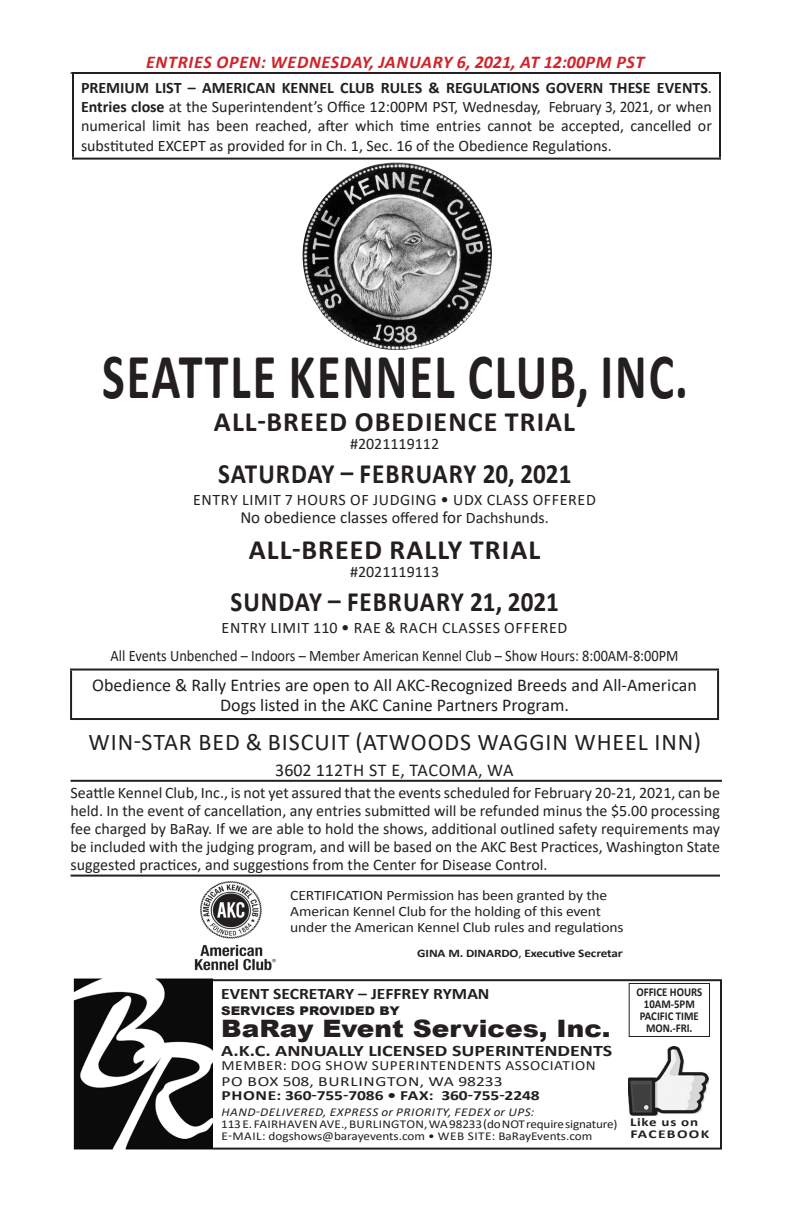
<style>
.page{position:relative;width:792px;height:1224px;background:#fff}
.page>*{position:absolute;margin:0;border:0;box-sizing:border-box;transform-origin:0 0}
.t1{font:700 64.8px "Calibri";letter-spacing:.04em;color:#231f20;scale:.74 1}
.t2{font:700 28px "Calibri";letter-spacing:.04em;color:#231f20;scale:.9 1}
.t3{font:700 28px "Calibri";letter-spacing:.04em;color:#231f20}
.MainText27Lines{font:24px "Calibri";letter-spacing:.04em;color:#231f20}
.t4{font:900 24px "Arial";color:#231f20;scale:1.1 1}
.MainText27Lines-2{font:18px/20px "Calibri";color:#231f20;text-align:center}
.PLHeaders{font:italic 700 18px "Calibri";letter-spacing:.04em;color:#d1232a}
.t5{font:17px "Calibri";color:#231f20}
.MainText27Lines-3{font:16px/18px "Calibri";color:#231f20;text-align:justify}
.MainText27{font:16px/19.2px "Calibri";color:#231f20;text-align:justify}
.MainText27Lines-4{font:16px "Calibri";letter-spacing:.04em;color:#231f20}
.MainText27Lines-5{font:16px "Calibri";color:#231f20;scale:.9 1}
.t6{font:700 16px "Calibri";color:#231f20;scale:1.25 1}
.t7{font:700 16px "Calibri";color:#231f20;scale:1.1 1}
.t8{font:14.4px/15.8px "Calibri";letter-spacing:-.01em;color:#231f20;scale:1.08 1}
.MainText27-2{font:14px "Calibri";letter-spacing:.04em;color:#231f20;scale:1.1 1}
.t9{font:700 14px "Calibri";letter-spacing:-.005em;color:#231f20;scale:1.25 1}
.MainText27-3{font:14px "Calibri";letter-spacing:.04em;color:#231f20;scale:1.25 1}
.t10{font:12px "Calibri";letter-spacing:-.005em;color:#231f20;scale:1.1 1}
.t11{font:italic 12px "Calibri";letter-spacing:.04em;color:#231f20;scale:1.1 1}
.MainText27-4{font:700 12px "Calibri";color:#231f20;scale:.9 1}
.t12{font:900 12px "Arial";color:#231f20;scale:1.1 1}
.MainText27-5{font:700 12px "Calibri";color:#231f20;scale:1.25 1}
.MainText27-6{font:700 12px "Calibri";letter-spacing:.085em;color:#231f20;scale:1.3 1}
.t13{font:700 11.6px "Calibri";letter-spacing:-.01em;color:#231f20;scale:1.15 1}
.s1{font-weight:700}
.s2{font-size:17px}
.s3{font-size:16px}
.s4{font-weight:400}
</style>
<div class="page">
<hr style="left:72px;top:72px;width:649px;height:2px;background:#231f20">
<hr style="left:72px;top:74px;width:2px;height:84px;background:#231f20">
<hr style="left:719px;top:74px;width:2px;height:84px;background:#231f20">
<hr style="left:72px;top:158px;width:649px;height:2px;background:#231f20">
<hr style="left:70px;top:669px;width:649px;height:2px;background:#231f20">
<hr style="left:70px;top:671px;width:2px;height:47px;background:#231f20">
<hr style="left:717px;top:671px;width:2px;height:47px;background:#231f20">
<hr style="left:70px;top:718px;width:649px;height:2px;background:#231f20">
<div style="left:72px;top:979px;width:650px;height:171px;border:2px solid #231f20"></div>
<img style="left:629px;top:1046px;width:79px;height:70px">
<img style="left:72px;top:978px;width:140px;height:172px">
<hr style="left:629px;top:983px;width:81px;height:1px;background:#231f20">
<hr style="left:629px;top:984px;width:1px;height:52px;background:#231f20">
<hr style="left:709px;top:984px;width:1px;height:52px;background:#231f20">
<hr style="left:629px;top:1036px;width:81px;height:1px;background:#231f20">
<hr style="left:71px;top:72px;width:649px;height:2px;background:#231f20">
<img style="left:194px;top:881px;width:82px;height:90px">
<hr style="left:71px;top:780px;width:651px;height:2px;background:#231f20">
<hr style="left:71px;top:875px;width:649px;height:2px;background:#231f20">
<img style="left:302px;top:162px;width:190px;height:188px">
<p class="PLHeaders" style="left:146px;top:50px;width:500px">ENTRIES OPEN: WEDNESDAY, JANUARY 6, 2021, AT 12:00PM PST</p>
<p class="MainText27" style="left:81px;top:78px;width:632px"><span class="s1">PREMIUM LIST – AMERICAN KENNEL CLUB RULES &amp; REGULATIONS GOVERN THESE EVENTS</span>.<br><span class="s1">Entries close</span> at the Superintendent’s Office 12:00PM PST, Wednesday, February 3, 2021, or when numerical limit has been reached, after which time entries cannot be accepted, cancelled or substituted EXCEPT as provided for in Ch. 1, Sec. 16 of the Obedience Regulations.</p>
<p class="t1" style="left:102px;top:330px;width:793px">SEATTLE KENNEL CLUB, INC.</p>
<p class="t3" style="left:214px;top:402px;width:363px">ALL-BREED OBEDIENCE TRIAL</p>
<p class="MainText27Lines-3" style="left:350px;top:435px;width:91px">#2021119112</p>
<p class="t2" style="left:218px;top:454px;width:394px">SATURDAY – FEBRUARY 20, 2021</p>
<p class="MainText27Lines-4" style="left:193px;top:489px;width:404px">ENTRY LIMIT 7 HOURS OF JUDGING <span class="s2">•</span> UDX CLASS OFFERED</p>
<p class="t5" style="left:240px;top:505px;width:310px">No obedience classes <span class="s3">offered</span> for <span class="s3">Dachshunds.</span></p>
<p class="t3" style="left:249px;top:530px;width:293px">ALL-BREED RALLY TRIAL</p>
<p class="MainText27Lines-3" style="left:350px;top:562px;width:91px">#2021119113</p>
<p class="t2" style="left:231px;top:581px;width:366px">SUNDAY – FEBRUARY 21, 2021</p>
<p class="MainText27Lines-4" style="left:222px;top:616px;width:347px">ENTRY LIMIT 110 <span class="s2">•</span> RAE &amp; RACH CLASSES OFFERED</p>
<p class="MainText27Lines-5" style="left:111px;top:644px;width:633px">All Events Unbenched – Indoors – Member American Kennel Club – Show Hours: 8:00AM-8:00PM</p>
<p class="MainText27Lines-2" style="left:92px;top:675px;width:606px">Obedience &amp; Rally Entries are open to All AKC-Recognized Breeds and All-American<br>Dogs listed in the AKC Canine Partners Program.</p>
<p class="MainText27Lines" style="left:89px;top:725px;width:614px">WIN-STAR BED &amp; BISCUIT (ATWOODS WAGGIN WHEEL INN)</p>
<p class="MainText27Lines-2" style="left:275px;top:760px;width:240px">3602 112TH ST E, TACOMA, WA</p>
<p class="MainText27Lines-3" style="left:71px;top:783px;width:651px">Seattle Kennel Club, Inc., is not yet assured that the events scheduled for February 20-21, 2021, can be held. In the event of cancellation, any entries submitted will be refunded minus the $5.00 processing fee charged by BaRay. If we are able to hold the shows, additional outlined safety requirements may be included with the judging program, and will be based on the AKC Best Practices, Washington State suggested practices, and suggestions from the Center for Disease Control.</p>
<p class="t8" style="left:290px;top:888px;width:314px">CERTIFICATION Permission has been granted by the<br>American Kennel Club for the holding of this event under the American Kennel Club rules and regulations.</p>
<p class="t13" style="left:417px;top:945px;width:185px">GINA M. DINARDO<span class="s4">,</span> Executive Secretary</p>
<p class="t7" style="left:221px;top:982px;width:245px">EVENT SECRETARY – JEFFREY RYMAN</p>
<p class="t12" style="left:221px;top:1002px;width:164px">SERVICES PROVIDED BY</p>
<p class="t4" style="left:221px;top:1011px;width:356px">BaRay Event Services, Inc.</p>
<p class="t6" style="left:221px;top:1039px;width:314px">A.K.C. ANNUALLY LICENSED SUPERINTENDENTS</p>
<p class="MainText27-2" style="left:222px;top:1056px;width:342px">MEMBER: DOG SHOW SUPERINTENDENTS ASSOCIATION</p>
<p class="MainText27-3" style="left:222px;top:1072px;width:226px">PO BOX 508, BURLINGTON, WA 98233</p>
<p class="t9" style="left:222px;top:1085px;width:256px">PHONE: 360-755-7086 • FAX: 360-755-2248</p>
<p class="t11" style="left:222px;top:1104px;width:286px">HAND-DELIVERED, EXPRESS or PRIORITY, FEDEX or UPS:</p>
<p class="t10" style="left:221px;top:1116px;width:362px">113 E. FAIRHAVEN AVE., BURLINGTON, WA 98233 (do NOT require signature)</p>
<p class="t10" style="left:222px;top:1128px;width:339px">E-MAIL: dogshows@barayevents.com • WEB SITE: BaRayEvents.com</p>
<p class="MainText27-4" style="left:636px;top:984px;width:75px">OFFICE HOURS</p>
<p class="MainText27-4" style="left:644px;top:996px;width:58px">10AM-5PM</p>
<p class="MainText27-4" style="left:640px;top:1008px;width:67px">PACIFIC TIME</p>
<p class="MainText27-4" style="left:646px;top:1020px;width:53px">MON.-FRI.</p>
<p class="MainText27-5" style="left:630px;top:1114px;width:56px">Like us on</p>
<p class="MainText27-6" style="left:630px;top:1126px;width:62px">FACEBOOK</p>
</div>
